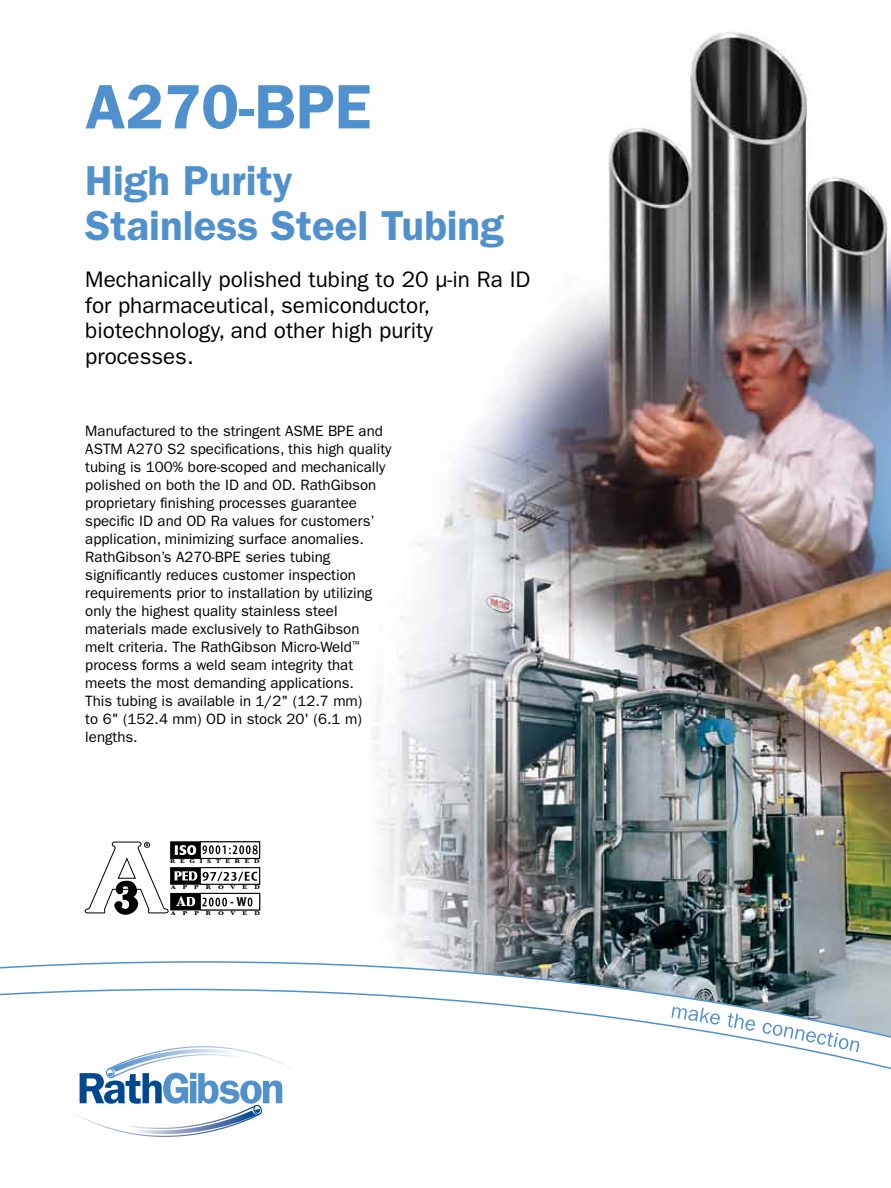
<style>
.page{position:relative;width:891px;height:1188px;background:#fff}
.page>*{position:absolute;margin:0;border:0;box-sizing:border-box;transform-origin:0 0}
.t1{font:600 63px "ITC Franklin Gothic Std";color:#5091cd}
.t2{font:600 42px/45px "ITC Franklin Gothic Std";color:#5091cd}
.t3{font:22.5px/25.5px "ITC Franklin Gothic Std";color:#000}
.t4{font:15px/18px "ITC Franklin Gothic Std";color:#000}
.t5{font:700 14.1px "Baskerville";color:#fff}
.t6{font:13.35px "ITC Franklin Gothic Std Dm Cd";color:#000}
.t7{font:700 5.85px "Baskerville";letter-spacing:1.025em;color:#000;scale:1.2 1}
.t8{font:700 5.85px "Baskerville";letter-spacing:.67em;color:#000;scale:1.2 1}
</style>
<div class="page">
<img style="left:84px;top:29px;width:807px;height:932px">
<svg style="left:0;top:961px;width:891px;height:109px"></svg>
<svg style="left:43px;top:1046px;width:282px;height:91px"></svg>
<svg style="left:258px;top:842px;width:2px;height:17px"></svg>
<svg style="left:258px;top:867px;width:2px;height:18px"></svg>
<svg style="left:258px;top:893px;width:2px;height:17px"></svg>
<svg style="left:85px;top:842px;width:173px;height:73px"></svg>
<h1 class="t1" style="left:85px;top:70px;width:288px">A270-BPE</h1>
<h2 class="t2" style="left:85px;top:158px;width:420px">High Purity<br>Stainless Steel Tubing</h2>
<h3 class="t3" style="left:85px;top:267px;width:447px">Mechanically polished tubing to 20 µ-in Ra ID for pharmaceutical, semiconductor, biotechnology, and other high purity processes.</h3>
<p class="t4" style="left:85px;top:422px;width:308px">Manufactured to the stringent ASME BPE and ASTM A270 S2 specifications, this high quality tubing is 100% bore-scoped and mechanically polished on both the ID and OD. RathGibson proprietary finishing processes guarantee specific ID and OD Ra values for customers’ application, minimizing surface anomalies.<br>RathGibson’s A270-BPE series tubing significantly reduces customer inspection requirements prior to installation by utilizing only the highest quality stainless steel materials made exclusively to RathGibson melt criteria. The RathGibson Micro-Weld<sup>™ </sup>process forms a weld seam integrity that meets the most demanding applications.<br>This tubing is available in 1/2" (12.7 mm)<br>to 6" (152.4 mm) OD in stock 20' (6.1 m) lengths.</p>
<p class="t8" style="left:170px;top:858px;width:76px">REGISTERED</p>
<p class="t7" style="left:171px;top:884px;width:76px">APPROVED</p>
<p class="t7" style="left:171px;top:910px;width:76px">APPROVED</p>
<p class="t5" style="left:177px;top:893px;width:10px">A</p>
<p class="t6" style="left:230px;top:894px;width:17px">-W</p>
</div>
